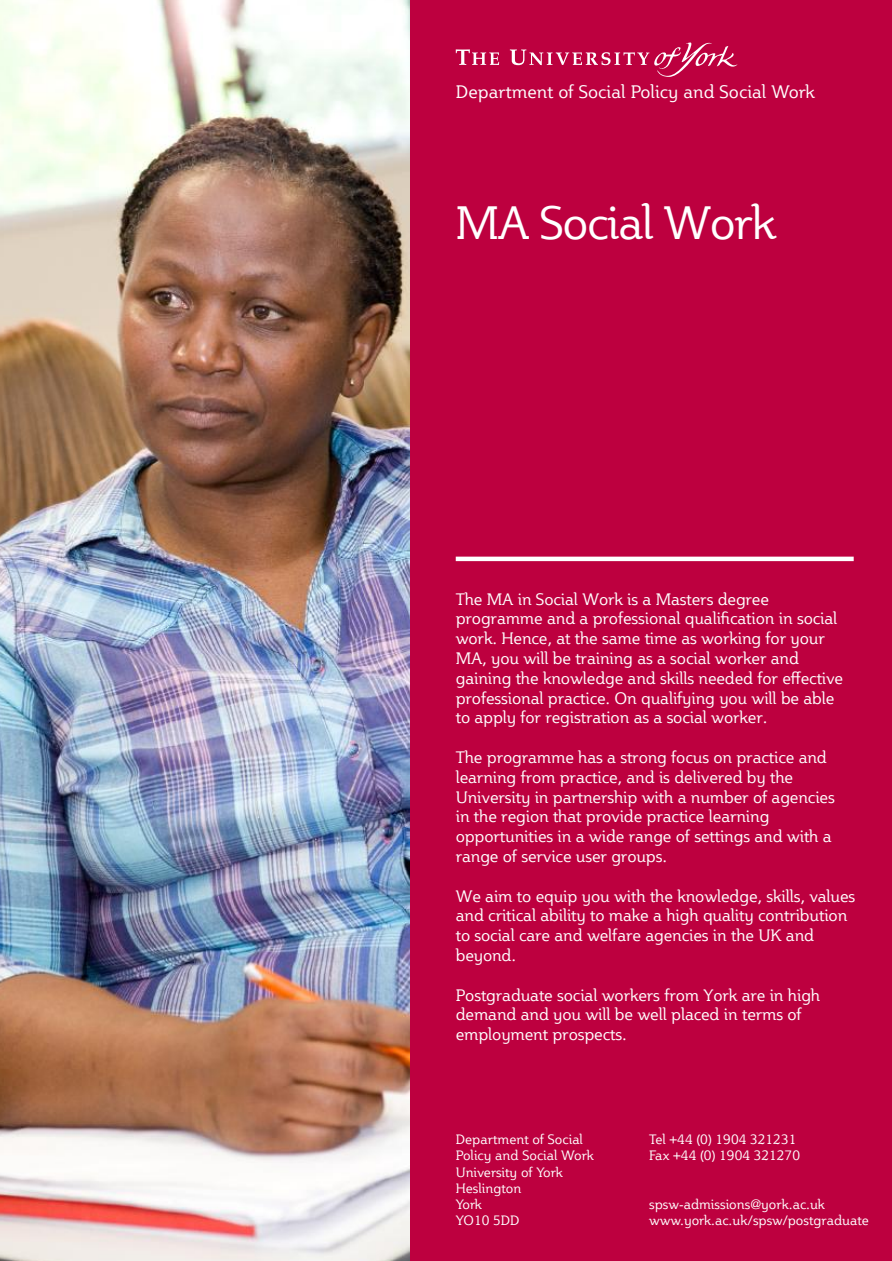
<style>
.page{position:relative;width:892px;height:1261px;background:#fff}
.page>*{position:absolute;margin:0;border:0;box-sizing:border-box;transform-origin:0 0}
.t1{font:46.5px "Plume Da Ma";letter-spacing:-.03em;color:#fff}
.t2{font:18px "Plume Da Ma";color:#fff}
.t3{font:16.5px/19.8px "Plume Da Ma";letter-spacing:-.01em;color:#fff}
.t4{font:13.5px/16.2px "Plume Da Ma";color:#fff}
</style>
<div class="page">
<img style="left:0;top:0;width:410px;height:1261px">
<div style="left:410px;top:0;width:481px;height:1261px;background:#bd003f"></div>
<hr style="left:455px;top:557px;width:398px;height:4px;background:#fff">
<svg style="left:455px;top:49px;width:44px;height:16px"></svg>
<svg style="left:509px;top:42px;width:228px;height:35px"></svg>
<p class="t2" style="left:455px;top:81px;width:360px">Department of Social Policy and Social Work</p>
<h1 class="t1" style="left:455px;top:194px;width:322px">MA Social Work</h1>
<p class="t3" style="left:455px;top:589px;width:389px">The MA in Social Work is a Masters degree programme and a professional qualification in social work. Hence, at the same time as working for your MA, you will be training as a social worker and gaining the knowledge and skills needed for effective professional practice. On qualifying you will be able to apply for registration as a social worker.</p>
<p class="t3" style="left:455px;top:747px;width:380px">The programme has a strong focus on practice and learning from practice, and is delivered by the University in partnership with a number of agencies in the region that provide practice learning opportunities in a wide range of settings and with a range of service user groups.</p>
<p class="t3" style="left:455px;top:886px;width:401px">We aim to equip you with the knowledge, skills, values and critical ability to make a high quality contribution to social care and welfare agencies in the UK and beyond.</p>
<p class="t3" style="left:455px;top:985px;width:366px">Postgraduate social workers from York are in high demand and you will be well placed in terms of employment prospects.</p>
<p class="t4" style="left:455px;top:1131px;width:139px">Department of Social<br>Policy and Social Work<br>University of York<br>Heslington<br>York<br>YO10 5DD</p>
<p class="t4" style="left:649px;top:1131px;width:152px">Tel +44 (0) 1904 321231<br>Fax +44 (0) 1904 321270</p>
<p class="t4" style="left:649px;top:1195px;width:221px">spsw-admissions@york.ac.uk www.york.ac.uk/spsw/postgraduate</p>
</div>
